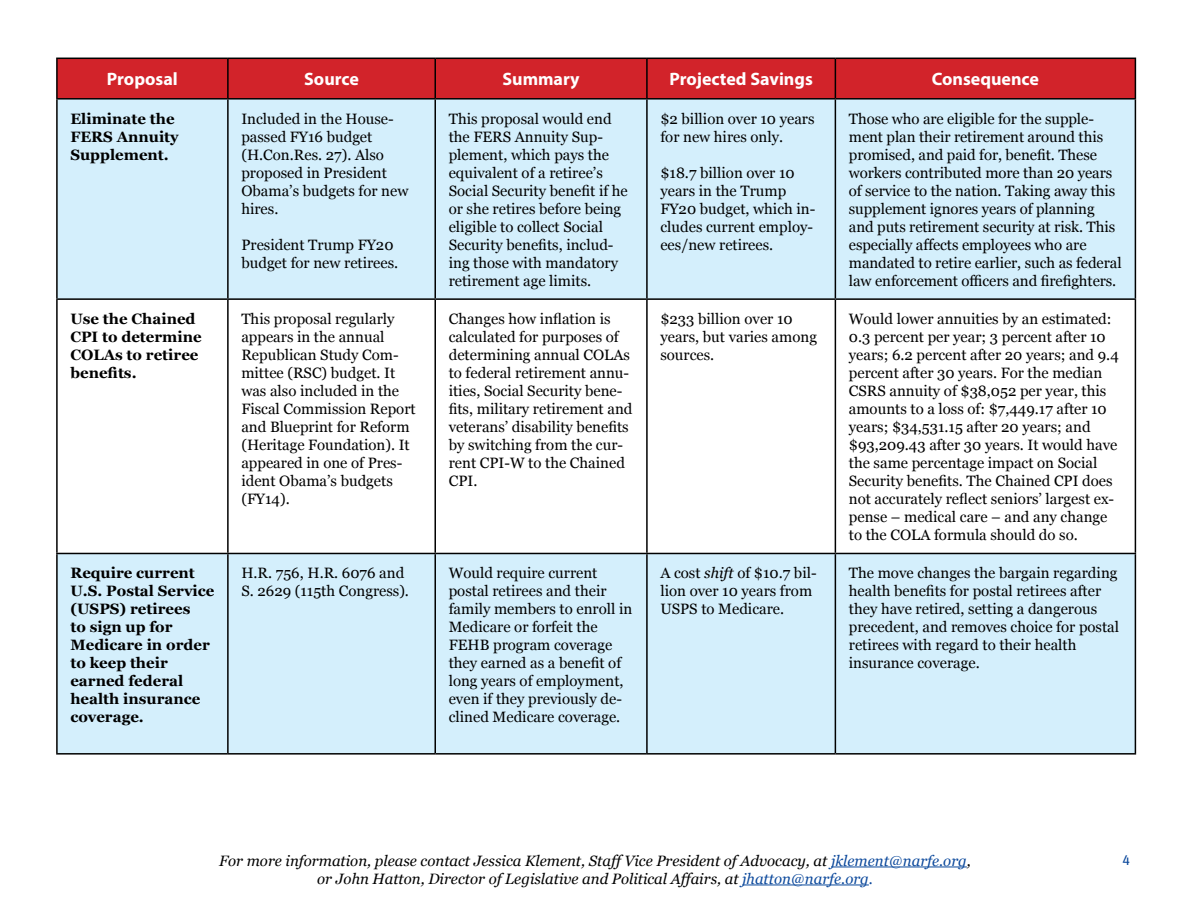
<style>
.page{position:relative;width:1188px;height:918px;background:#fff}
.page>*{position:absolute;margin:0;border:0;box-sizing:border-box;transform-origin:0 0}
.t1{font:700 18px "Myriad Pro";color:#fff}
.t2{font:15px/18px "Georgia";color:#000}
.t3{font:700 15px/18px "Georgia";color:#000}
.t4{font:italic 15px/18px "Georgia";color:#000;text-align:center}
.t5{font:15px "Imago";color:#0c499c}
.s1{font-style:italic}
.s2{color:#0c499c}
</style>
<div class="page">
<hr style="left:831px;top:867px;width:136px;height:1px;background:#0c499c">
<hr style="left:742px;top:885px;width:127px;height:1px;background:#0c499c">
<div style="left:58px;top:59px;width:1077px;height:39px;background:#d2232a"></div>
<div style="left:58px;top:100px;width:1077px;height:653px;background:#d4effc"></div>
<svg style="left:58px;top:300px;width:1077px;height:253px"></svg>
<hr style="left:56px;top:58px;width:172px;height:1px;background:#000">
<hr style="left:56px;top:59px;width:2px;height:39px;background:#000">
<hr style="left:228px;top:58px;width:207px;height:1px;background:#000">
<hr style="left:227px;top:59px;width:2px;height:39px;background:#000">
<hr style="left:435px;top:58px;width:212px;height:1px;background:#000">
<hr style="left:434px;top:59px;width:2px;height:39px;background:#000">
<hr style="left:647px;top:58px;width:188px;height:1px;background:#000">
<hr style="left:646px;top:59px;width:2px;height:39px;background:#000">
<hr style="left:835px;top:58px;width:301px;height:1px;background:#000">
<hr style="left:835px;top:59px;width:1px;height:39px;background:#000">
<hr style="left:1135px;top:59px;width:1px;height:39px;background:#000">
<hr style="left:56px;top:98px;width:172px;height:2px;background:#000">
<hr style="left:56px;top:100px;width:2px;height:198px;background:#000">
<hr style="left:228px;top:98px;width:207px;height:2px;background:#000">
<hr style="left:227px;top:100px;width:2px;height:198px;background:#000">
<hr style="left:435px;top:98px;width:212px;height:2px;background:#000">
<hr style="left:434px;top:100px;width:2px;height:198px;background:#000">
<hr style="left:647px;top:98px;width:188px;height:2px;background:#000">
<hr style="left:646px;top:100px;width:2px;height:198px;background:#000">
<hr style="left:835px;top:98px;width:301px;height:2px;background:#000">
<hr style="left:835px;top:100px;width:1px;height:198px;background:#000">
<hr style="left:1135px;top:100px;width:1px;height:198px;background:#000">
<hr style="left:56px;top:298px;width:172px;height:2px;background:#000">
<hr style="left:56px;top:300px;width:2px;height:253px;background:#000">
<hr style="left:228px;top:298px;width:207px;height:2px;background:#000">
<hr style="left:227px;top:300px;width:2px;height:253px;background:#000">
<hr style="left:435px;top:298px;width:212px;height:2px;background:#000">
<hr style="left:434px;top:300px;width:2px;height:253px;background:#000">
<hr style="left:647px;top:298px;width:188px;height:2px;background:#000">
<hr style="left:646px;top:300px;width:2px;height:253px;background:#000">
<hr style="left:835px;top:298px;width:301px;height:2px;background:#000">
<hr style="left:835px;top:300px;width:1px;height:253px;background:#000">
<hr style="left:1135px;top:300px;width:1px;height:253px;background:#000">
<hr style="left:56px;top:553px;width:172px;height:1px;background:#000">
<hr style="left:56px;top:554px;width:2px;height:199px;background:#000">
<hr style="left:228px;top:553px;width:207px;height:1px;background:#000">
<hr style="left:227px;top:554px;width:2px;height:199px;background:#000">
<hr style="left:435px;top:553px;width:212px;height:1px;background:#000">
<hr style="left:434px;top:554px;width:2px;height:199px;background:#000">
<hr style="left:647px;top:553px;width:188px;height:1px;background:#000">
<hr style="left:646px;top:554px;width:2px;height:199px;background:#000">
<hr style="left:835px;top:553px;width:301px;height:1px;background:#000">
<hr style="left:835px;top:554px;width:1px;height:199px;background:#000">
<hr style="left:1135px;top:554px;width:1px;height:199px;background:#000">
<hr style="left:56px;top:753px;width:172px;height:2px;background:#000">
<hr style="left:228px;top:753px;width:207px;height:2px;background:#000">
<hr style="left:435px;top:753px;width:212px;height:2px;background:#000">
<hr style="left:647px;top:753px;width:188px;height:2px;background:#000">
<hr style="left:835px;top:753px;width:301px;height:2px;background:#000">
<p class="t1" style="left:107px;top:67px;width:72px">Proposal</p>
<p class="t1" style="left:304px;top:67px;width:56px">Source</p>
<p class="t1" style="left:502px;top:67px;width:79px">Summary</p>
<p class="t1" style="left:669px;top:67px;width:145px">Projected Savings</p>
<p class="t1" style="left:932px;top:67px;width:109px">Consequence</p>
<p class="t3" style="left:70px;top:109px;width:110px">Eliminate the<br>FERS Annuity<br>Supplement.</p>
<p class="t2" style="left:241px;top:109px;width:169px">Included in the House&shy;passed FY16 budget (H.Con.Res. 27). Also proposed in President<br>Obama’s budgets for new hires.</p>
<p class="t2" style="left:241px;top:235px;width:158px">President Trump FY20 budget for new retirees.</p>
<p class="t2" style="left:449px;top:109px;width:181px">This proposal would end the FERS Annuity Sup&shy;plement, which pays the equivalent of a retiree’s<br>Social Security benefit if he or she retires before being eligible to collect Social<br>Security benefits, includ&shy;ing those with mandatory retirement age limits.</p>
<p class="t2" style="left:660px;top:109px;width:156px">$2 billion over 10 years for new hires only.</p>
<p class="t2" style="left:849px;top:109px;width:274px">Those who are eligible for the supple&shy;ment plan their retirement around this promised, and paid for, benefit. These workers contributed more than 20 years of service to the nation. Taking away this supplement ignores years of planning and puts retirement security at risk. This especially affects employees who are mandated to retire earlier, such as federal law enforcement officers and firefighters.</p>
<p class="t2" style="left:660px;top:163px;width:156px">$18.7 billion over 10 years in the Trump<br>FY20 budget, which in&shy;cludes current employ&shy;ees/new retirees.</p>
<p class="t3" style="left:70px;top:309px;width:133px">Use the Chained<br>CPI to determine<br>COLAs to retiree benefits.</p>
<p class="t2" style="left:241px;top:309px;width:176px">This proposal regularly appears in the annual<br>Republican Study Com&shy;mittee (RSC) budget. It was also included in the<br>Fiscal Commission Report and Blueprint for Reform (Heritage Foundation). It appeared in one of Pres&shy;ident Obama’s budgets (FY14).</p>
<p class="t2" style="left:449px;top:309px;width:185px">Changes how inflation is calculated for purposes of determining annual COLAs to federal retirement annu&shy;ities, Social Security bene&shy;fits, military retirement and veterans’ disability benefits by switching from the cur&shy;rent CPI-W to the Chained<br>CPI.</p>
<p class="t2" style="left:660px;top:309px;width:158px">$233 billion over 10 years, but varies among sources.</p>
<p class="t2" style="left:849px;top:309px;width:271px">Would lower annuities by an estimated:<br>0.3 percent per year; 3 percent after 10 years; 6.2 percent after 20 years; and 9.4 percent after 30 years. For the median CSRS annuity of $38,052 per year, this amounts to a loss of: $7,449.17 after 10 years; $34,531.15 after 20 years; and $93,209.43 after 30 years. It would have the same percentage impact on Social Security benefits. The Chained CPI does not accurately reflect seniors’ largest ex&shy;pense – medical care – and any change to the COLA formula should do so.</p>
<p class="t3" style="left:70px;top:563px;width:145px">Require current<br>U.S. Postal Service (USPS) retirees<br>to sign up for<br>Medicare in order to keep their earned federal health insurance coverage.</p>
<p class="t2" style="left:241px;top:564px;width:169px">H.R. 756, H.R. 6076 and<br>S. 2629 (115th Congress).</p>
<p class="t2" style="left:449px;top:564px;width:185px">Would require current postal retirees and their family members to enroll in<br>Medicare or forfeit the<br>FEHB program coverage they earned as a benefit of long years of employment, even if they previously de&shy;clined Medicare coverage.</p>
<p class="t2" style="left:660px;top:564px;width:158px">A cost <span class="s1">shift</span> of $10.7 bil&shy;lion over 10 years from<br>USPS to Medicare.</p>
<p class="t2" style="left:849px;top:564px;width:272px">The move changes the bargain regarding health benefits for postal retirees after they have retired, setting a dangerous precedent, and removes choice for postal retirees with regard to their health insurance coverage.</p>
<p class="t4" style="left:219px;top:851px;width:753px">For more information, please contact Jessica Klement, Staff Vice President of Advocacy, at <span class="s2">jklement@narfe.org</span>, or John Hatton, Director of Legislative and Political Affairs, at <span class="s2">jhatton@narfe.org.</span></p>
<p class="t5" style="left:1123px;top:851px;width:9px">4</p>
</div>
